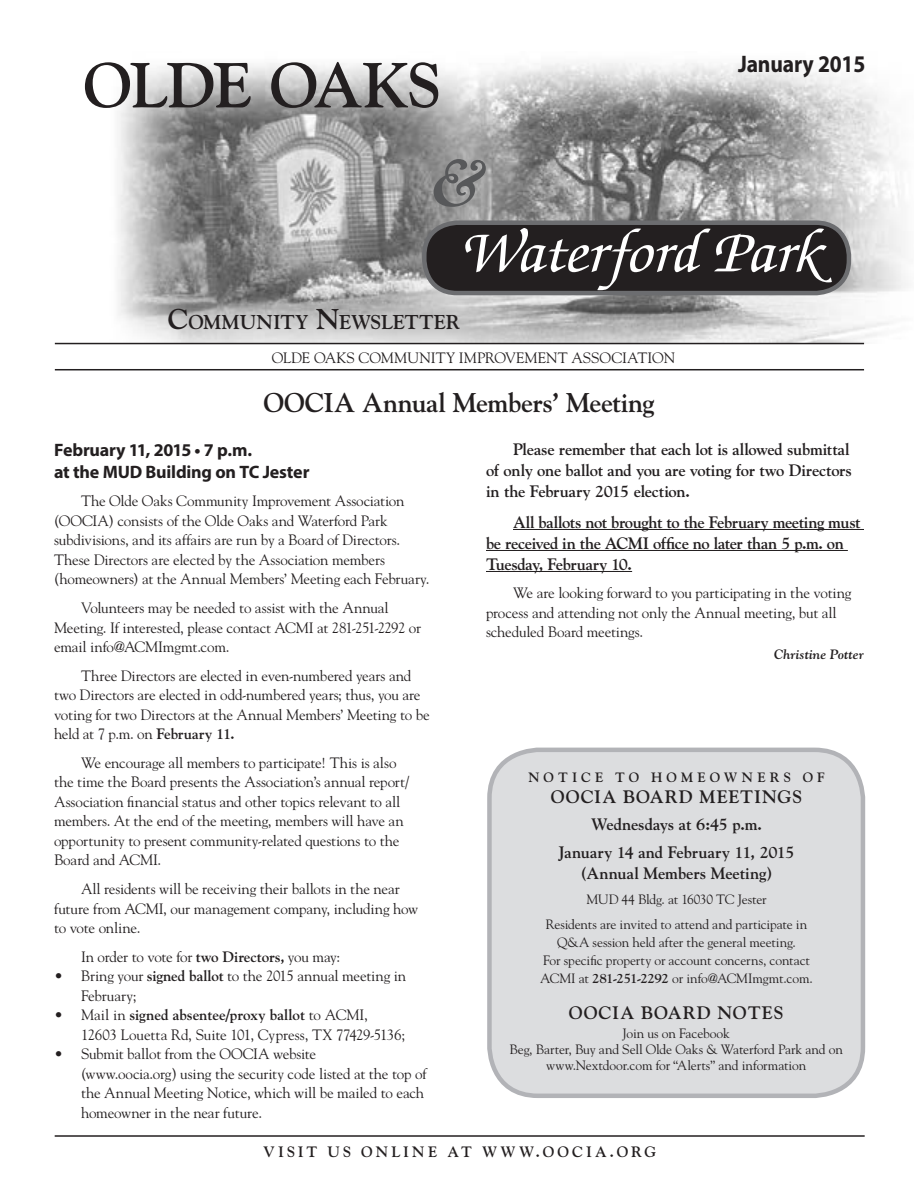
<style>
.page{position:relative;width:918px;height:1188px;background:#fff}
.page>*{position:absolute;margin:0;border:0;box-sizing:border-box;transform-origin:0 0}
.t1{font:italic 700 66px "Goudy";color:#57585a}
.t2{font:700 63px "Goudy";letter-spacing:-.03em;color:#231f20}
.t3{font:italic 500 60px "Zapf Chancery";letter-spacing:-.015em;color:#fff;scale:1.1 1}
.t4{font:700 27px "Goudy";letter-spacing:-.02em;color:#231f20}
.t5{font:700 24px "Myriad Pro";letter-spacing:-.01em;color:#231f20;scale:.9 1}
.t6{font:700 19.95px "Goudy";letter-spacing:-.01em;color:#231f20}
.t7{font:700 18px/21.6px "Myriad Pro";letter-spacing:-.01em;color:#231f20}
.t8{font:700 18px "Goudy";letter-spacing:.05em;color:#231f20}
.t9{font:700 16.5px/21px "Goudy";letter-spacing:-.02em;color:#231f20}
.t10{font:15px/19.5px "Goudy";letter-spacing:-.01em;color:#231f20}
.t11{font:700 15px "Goudy";letter-spacing:.195em;color:#231f20}
.t12{font:13.5px/18px "Goudy";letter-spacing:-.01em;color:#231f20;text-align:center}
.t13{font:700 13.5px "Goudy";letter-spacing:.3em;color:#231f20}
.t14{font:italic 700 13.5px "Goudy";letter-spacing:-.01em;color:#231f20}
.s1{font-size:28.5px}
.s2{font-weight:700}
</style>
<div class="page">
<img style="left:110px;top:63px;width:798px;height:280px">
<hr style="left:55px;top:343px;width:809px;height:1px;background:#231f20">
<hr style="left:55px;top:369px;width:809px;height:1px;background:#231f20">
<div style="left:424px;top:223px;width:425px;height:70px;background:#231f20;border-radius:33px"></div>
<div style="left:422px;top:220px;width:429px;height:75px;border:4px solid #6c6d70;border-radius:33px"></div>
<hr style="left:55px;top:1135px;width:810px;height:2px;background:#231f20">
<hr style="left:513px;top:529px;width:351px;height:1px;background:#231f20">
<hr style="left:486px;top:550px;width:362px;height:1px;background:#231f20">
<hr style="left:486px;top:571px;width:146px;height:1px;background:#231f20">
<div style="left:489px;top:750px;width:374px;height:346px;background:#dcdddf;border-radius:49px"></div>
<div style="left:487px;top:748px;width:378px;height:350px;border:4px solid #b2b3b7;border-radius:49px"></div>
<h2 class="t2" style="left:83px;top:47px;width:360px">OLDE OAKS</h2>
<h1 class="t1" style="left:431px;top:142px;width:56px">&amp;</h1>
<h3 class="t5" style="left:738px;top:48px;width:143px">January 2015</h3>
<h3 class="t3" style="left:459px;top:221px;width:329px">Waterford Park</h3>
<h3 class="t6" style="left:168px;top:310px;width:294px"><span class="s1">C</span>OMMUNITY <span class="s1">N</span>EWSLETTER</h3>
<p class="t10" style="left:272px;top:347px;width:405px">OLDE OAKS COMMUNITY IMPROVEMENT ASSOCIATION</p>
<h3 class="t4" style="left:263px;top:386px;width:393px">OOCIA Annual Members’ Meeting</h3>
<p class="t7" style="left:54px;top:439px;width:257px">February 11, 2015 • 7 p.m.<br>at the MUD Building on TC Jester</p>
<p class="t10" style="left:54px;top:491px;width:377px;text-indent:27px">The Olde Oaks Community Improvement Association (OOCIA) consists of the Olde Oaks and Waterford Park subdivisions, and its affairs are run by a Board of Directors.<br>These Directors are elected by the Association members (homeowners) at the Annual Members’ Meeting each February.</p>
<p class="t10" style="left:54px;top:598px;width:369px;text-indent:27px">Volunteers may be needed to assist with the Annual<br>Meeting. If interested, please contact ACMI at 281-251-2292 or email info@ACMImgmt.com.</p>
<p class="t10" style="left:54px;top:665px;width:377px;text-indent:27px">Three Directors are elected in even-numbered years and two Directors are elected in odd-numbered years; thus, you are voting for two Directors at the Annual Members’ Meeting to be held at 7 p.m. on <span class="s2">February 11.</span></p>
<p class="t10" style="left:54px;top:752px;width:357px;text-indent:27px">We encourage all members to participate! This is also the time the Board presents the Association’s annual report/ Association financial status and other topics relevant to all members. At the end of the meeting, members will have an opportunity to present community-related questions to the Board and ACMI.</p>
<p class="t10" style="left:54px;top:879px;width:366px;text-indent:27px">All residents will be receiving their ballots in the near future from ACMI, our management company, including how to vote online.</p>
<p class="t10" style="left:81px;top:946px;width:261px">In order to vote for <span class="s2">two Directors,</span> you may:</p>
<p class="t10" style="left:81px;top:966px;width:327px;text-indent:-27px">• Bring your <span class="s2">signed ballot</span> to the 2015 annual meeting in<br>February;</p>
<p class="t10" style="left:81px;top:1005px;width:326px;text-indent:-27px">• Mail in <span class="s2">signed absentee/proxy ballot</span> to ACMI,<br>12603 Louetta Rd, Suite 101, Cypress, TX 77429-5136;</p>
<p class="t10" style="left:81px;top:1044px;width:347px;text-indent:-27px">• Submit ballot from the OOCIA website<br>(www.oocia.org) using the security code listed at the top of the Annual Meeting Notice, which will be mailed to each homeowner in the near future.</p>
<p class="t9" style="left:486px;top:439px;width:367px;text-indent:27px">Please remember that each lot is allowed submittal of only one ballot and you are voting for two Directors in the February 2015 election.</p>
<p class="t9" style="left:486px;top:511px;width:376px;text-indent:27px">All ballots not brought to the February meeting must be received in the ACMI office no later than 5 p.m. on<br>Tuesday, February 10.</p>
<p class="t10" style="left:486px;top:583px;width:367px;text-indent:27px">We are looking forward to you participating in the voting process and attending not only the Annual meeting, but all scheduled Board meetings.</p>
<p class="t14" style="left:774px;top:646px;width:91px">Christine Potter</p>
<p class="t13" style="left:528px;top:769px;width:298px">NOTICE TO HOMEOWNERS OF</p>
<p class="t8" style="left:551px;top:785px;width:253px">OOCIA BOARD MEETINGS</p>
<p class="t9" style="left:558px;top:811px;width:238px;line-height:27.8px;text-align:center">Wednesdays at 6:45 p.m.<br>January 14 and February 11, 2015</p>
<p class="t9" style="left:581px;top:863px;width:193px">(Annual Members Meeting)</p>
<p class="t12" style="left:546px;top:886px;width:263px;line-height:24.8px">MUD 44 Bldg. at 16030 TC Jester<br>Residents are invited to attend and participate in</p>
<p class="t12" style="left:540px;top:933px;width:274px">Q&amp;A session held after the general meeting.<br>For specific property or account concerns, contact<br>ACMI at <span class="s2">281-251-2292</span> or info@ACMImgmt.com.</p>
<p class="t8" style="left:569px;top:1001px;width:216px">OOCIA BOARD NOTES</p>
<p class="t12" style="left:509px;top:1024px;width:335px;line-height:16.2px">Join us on Facebook<br>Beg, Barter, Buy and Sell Olde Oaks &amp; Waterford Park and on www.Nextdoor.com for “Alerts” and information</p>
<p class="t11" style="left:263px;top:1143px;width:394px">VISIT US ONLINE AT WWW.OOCIA.ORG</p>
</div>
